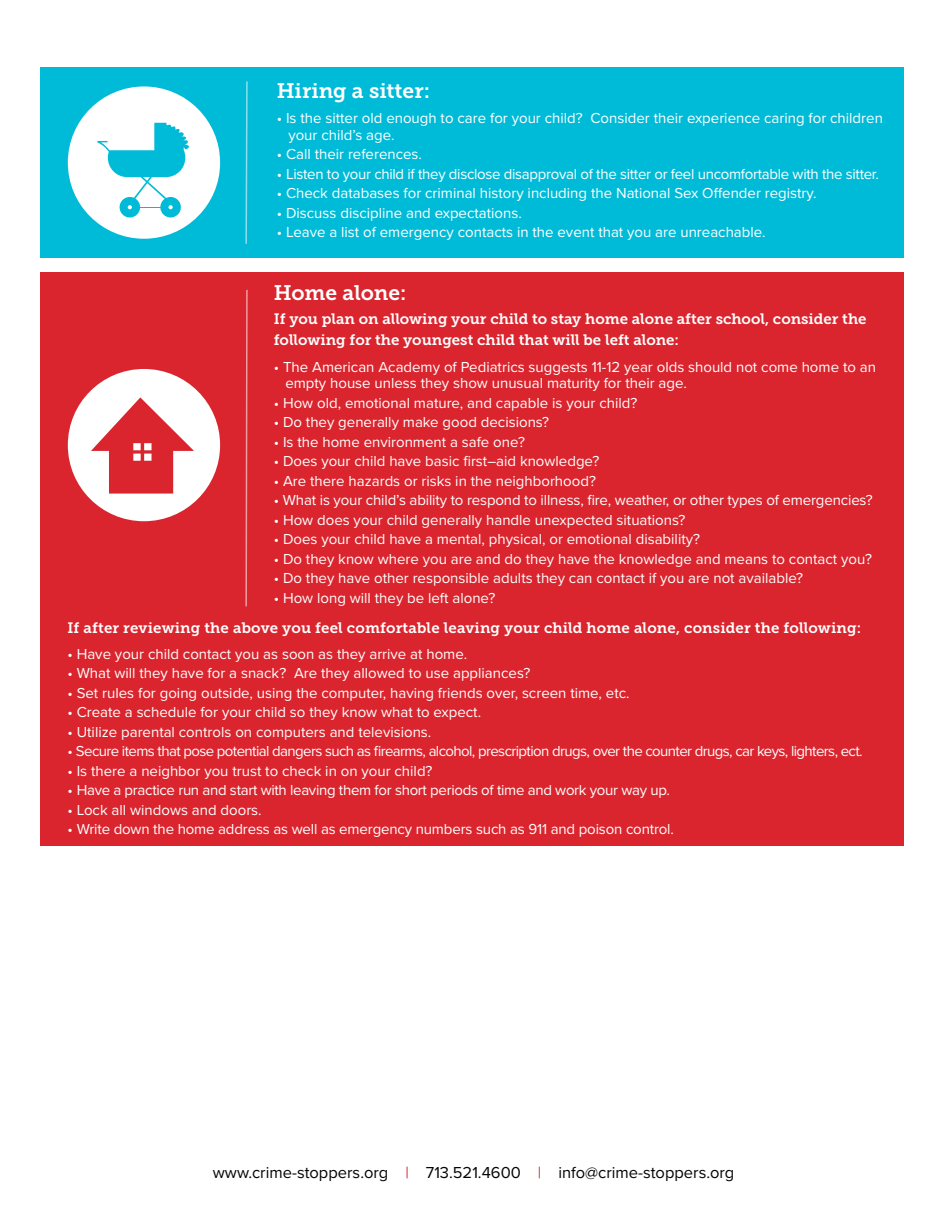
<style>
.page{position:relative;width:945px;height:1215px;background:#fff}
.page>*{position:absolute;margin:0;border:0;box-sizing:border-box;transform-origin:0 0}
.t1{font:21px "Museo Slab 700";color:#fff}
.t2{font:16.5px "Proxima Nova";color:#040503}
.t3{font:15px "Proxima Nova";color:#fff}
.t4{font:15px/21px "Museo Slab 700";color:#fff}
.t5{font:15px "Proxima Nova";letter-spacing:-.02em;color:#fff}
.t6{font:15px "Proxima Nova";letter-spacing:-.04em;color:#fff}
.s1{color:#da252e}
</style>
<div class="page">
<div style="left:40px;top:68px;width:864px;height:190px;background:#00bbd8"></div>
<svg style="left:245px;top:81px;width:3px;height:163px"></svg>
<div style="left:68px;top:86px;width:152px;height:153px;background:#fff;border-radius:50%"></div>
<svg style="left:97px;top:123px;width:92px;height:94px"></svg>
<div style="left:40px;top:273px;width:864px;height:573px;background:#da252e"></div>
<svg style="left:245px;top:289px;width:3px;height:318px"></svg>
<div style="left:68px;top:369px;width:152px;height:152px;background:#fff;border-radius:50%"></div>
<svg style="left:91px;top:397px;width:103px;height:97px"></svg>
<p class="t1" style="left:277px;top:78px;width:155px">Hiring a sitter:</p>
<p class="t3" style="left:277px;top:107px;width:608px">• Is the sitter old enough to care for your child? Consider their experience caring for children</p>
<p class="t3" style="left:288px;top:123px;width:108px">your child’s age.</p>
<p class="t3" style="left:277px;top:143px;width:147px">• Call their references.</p>
<p class="t5" style="left:277px;top:162px;width:604px">• Listen to your child if they disclose disapproval of the sitter or feel uncomfortable with the sitter.</p>
<p class="t3" style="left:277px;top:182px;width:541px">• Check databases for criminal history including the National Sex Offender registry.</p>
<p class="t3" style="left:277px;top:201px;width:247px">• Discuss discipline and expectations.</p>
<p class="t3" style="left:277px;top:221px;width:490px">• Leave a list of emergency contacts in the event that you are unreachable.</p>
<p class="t1" style="left:274px;top:280px;width:134px">Home alone:</p>
<p class="t4" style="left:274px;top:308px;width:594px">If you plan on allowing your child to stay home alone after school, consider the following for the youngest child that will be left alone:</p>
<p class="t3" style="left:274px;top:355px;width:604px">• The American Academy of Pediatrics suggests 11-12 year olds should not come home to an</p>
<p class="t3" style="left:285px;top:372px;width:403px">empty house unless they show unusual maturity for their age.</p>
<p class="t3" style="left:274px;top:391px;width:365px">• How old, emotional mature, and capable is your child?</p>
<p class="t3" style="left:274px;top:411px;width:277px">• Do they generally make good decisions?</p>
<p class="t3" style="left:274px;top:430px;width:253px">• Is the home environment a safe one?</p>
<p class="t3" style="left:274px;top:450px;width:327px">• Does your child have basic first–aid knowledge?</p>
<p class="t3" style="left:274px;top:469px;width:324px">• Are there hazards or risks in the neighborhood?</p>
<p class="t3" style="left:274px;top:489px;width:600px">• What is your child’s ability to respond to illness, fire, weather, or other types of emergencies?</p>
<p class="t3" style="left:274px;top:508px;width:413px">• How does your child generally handle unexpected situations?</p>
<p class="t3" style="left:274px;top:528px;width:428px">• Does your child have a mental, physical, or emotional disability?</p>
<p class="t3" style="left:274px;top:547px;width:600px">• Do they know where you are and do they have the knowledge and means to contact you?</p>
<p class="t3" style="left:274px;top:567px;width:531px">• Do they have other responsible adults they can contact if you are not available?</p>
<p class="t3" style="left:274px;top:586px;width:223px">• How long will they be left alone?</p>
<p class="t4" style="left:68px;top:618px;width:795px">If after reviewing the above you feel comfortable leaving your child home alone, consider the following:</p>
<p class="t3" style="left:68px;top:643px;width:401px">• Have your child contact you as soon as they arrive at home.</p>
<p class="t3" style="left:68px;top:662px;width:464px">• What will they have for a snack? Are they allowed to use appliances?</p>
<p class="t3" style="left:68px;top:682px;width:564px">• Set rules for going outside, using the computer, having friends over, screen time, etc.</p>
<p class="t3" style="left:68px;top:701px;width:415px">• Create a schedule for your child so they know what to expect.</p>
<p class="t3" style="left:68px;top:721px;width:365px">• Utilize parental controls on computers and televisions.</p>
<p class="t6" style="left:68px;top:740px;width:797px">• Secure items that pose potential dangers such as firearms, alcohol, prescription drugs, over the counter drugs, car keys, lighters, ect.</p>
<p class="t3" style="left:68px;top:760px;width:367px">• Is there a neighbor you trust to check in on your child?</p>
<p class="t5" style="left:68px;top:779px;width:604px">• Have a practice run and start with leaving them for short periods of time and work your way up.</p>
<p class="t3" style="left:68px;top:799px;width:196px">• Lock all windows and doors.</p>
<p class="t3" style="left:68px;top:818px;width:608px">• Write down the home address as well as emergency numbers such as 911 and poison control.</p>
<p class="t2" style="left:213px;top:1160px;width:523px">www.crime-stoppers.org <span class="s1">|</span> 713.521.4600 <span class="s1">|</span> info@crime-stoppers.org</p>
</div>
